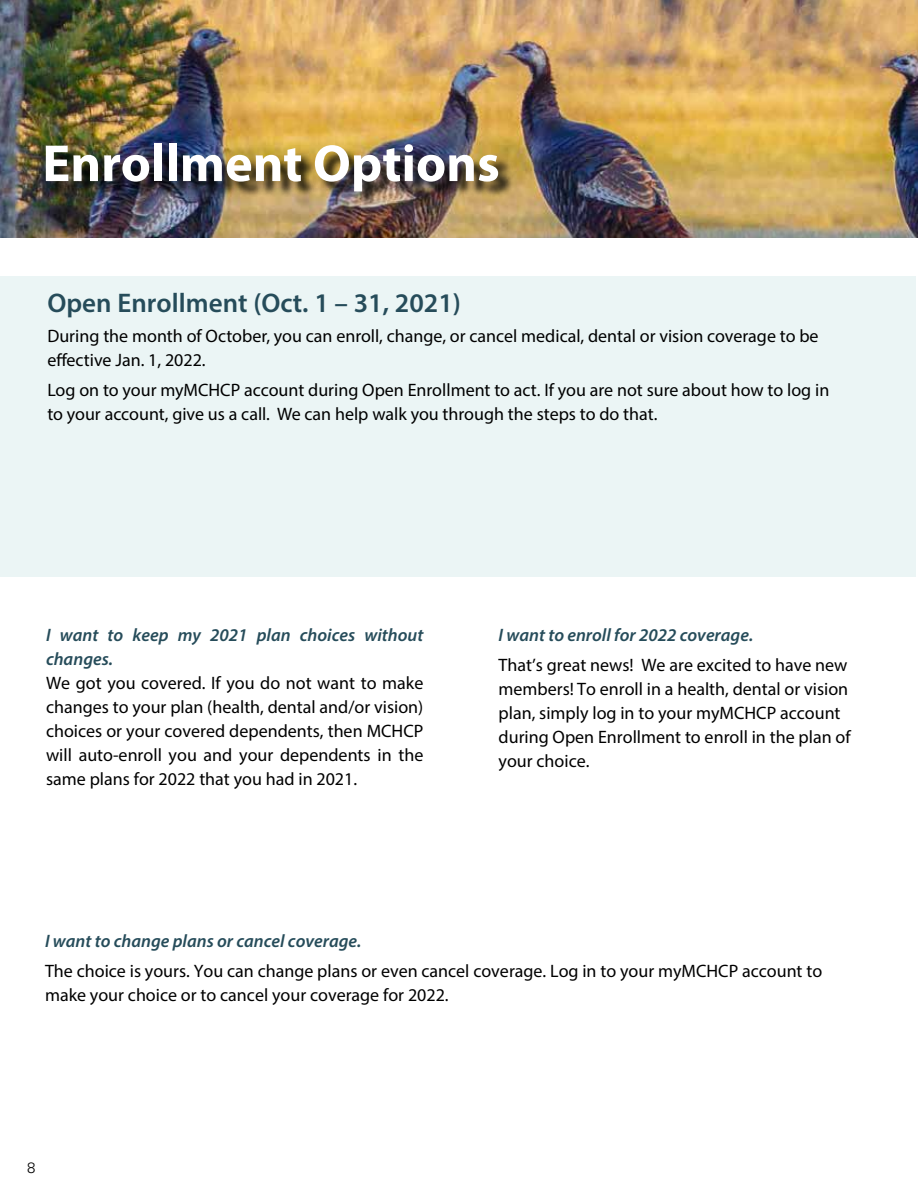
<style>
.page{position:relative;width:918px;height:1188px;background:#fff}
.page>*{position:absolute;margin:0;border:0;box-sizing:border-box;transform-origin:0 0}
.t1{font:700 52.5px "Myriad Pro";color:#fff}
.t2{font:600 27px "Myriad Pro";color:#264c5a}
.t3{font:18px/24px "Myriad Pro";color:#000}
.t4{font:italic 600 18px/24px "Myriad Pro";color:#264c5a}
.t5{font:300 15px "Univers LT Std";color:#000}
</style>
<div class="page">
<div style="left:0;top:276px;width:916px;height:301px;background:#ebf5f5"></div>
<img style="left:0;top:0;width:918px;height:238px">
<div style="left:48px;top:146px;width:466px;height:62px;background:#000;opacity:.85"></div>
<h1 class="t1" style="left:42px;top:129px;width:459px">Enrollment Options</h1>
<h2 class="t2" style="left:47px;top:286px;width:415px">Open Enrollment (Oct. 1 – 31, 2021)</h2>
<p class="t3" style="left:47px;top:324px;width:773px">During the month of October, you can enroll, change, or cancel medical, dental or vision coverage to be effective Jan. 1, 2022.</p>
<p class="t3" style="left:47px;top:378px;width:784px">Log on to your myMCHCP account during Open Enrollment to act. If you are not sure about how to log in to your account, give us a call. We can help walk you through the steps to do that.</p>
<p class="t4" style="left:46px;top:623px;width:379px">I want to keep my 2021 plan choices without changes.</p>
<p class="t3" style="left:46px;top:671px;width:379px;text-align:justify">We got you covered. If you do not want to make changes to your plan (health, dental and/or vision) choices or your covered dependents, then MCHCP will auto-enroll you and your dependents in the same plans for 2022 that you had in 2021.</p>
<p class="t4" style="left:499px;top:622px;width:256px">I want to enroll for 2022 coverage.</p>
<p class="t3" style="left:499px;top:652px;width:354px">That’s great news! We are excited to have new members! To enroll in a health, dental or vision plan, simply log in to your myMCHCP account during Open Enrollment to enroll in the plan of your choice.</p>
<p class="t4" style="left:45px;top:928px;width:318px">I want to change plans or cancel coverage.</p>
<p class="t3" style="left:45px;top:958px;width:779px">The choice is yours. You can change plans or even cancel coverage. Log in to your myMCHCP account to make your choice or to cancel your coverage for 2022.</p>
<p class="t5" style="left:27px;top:1158px;width:10px">8</p>
</div>
